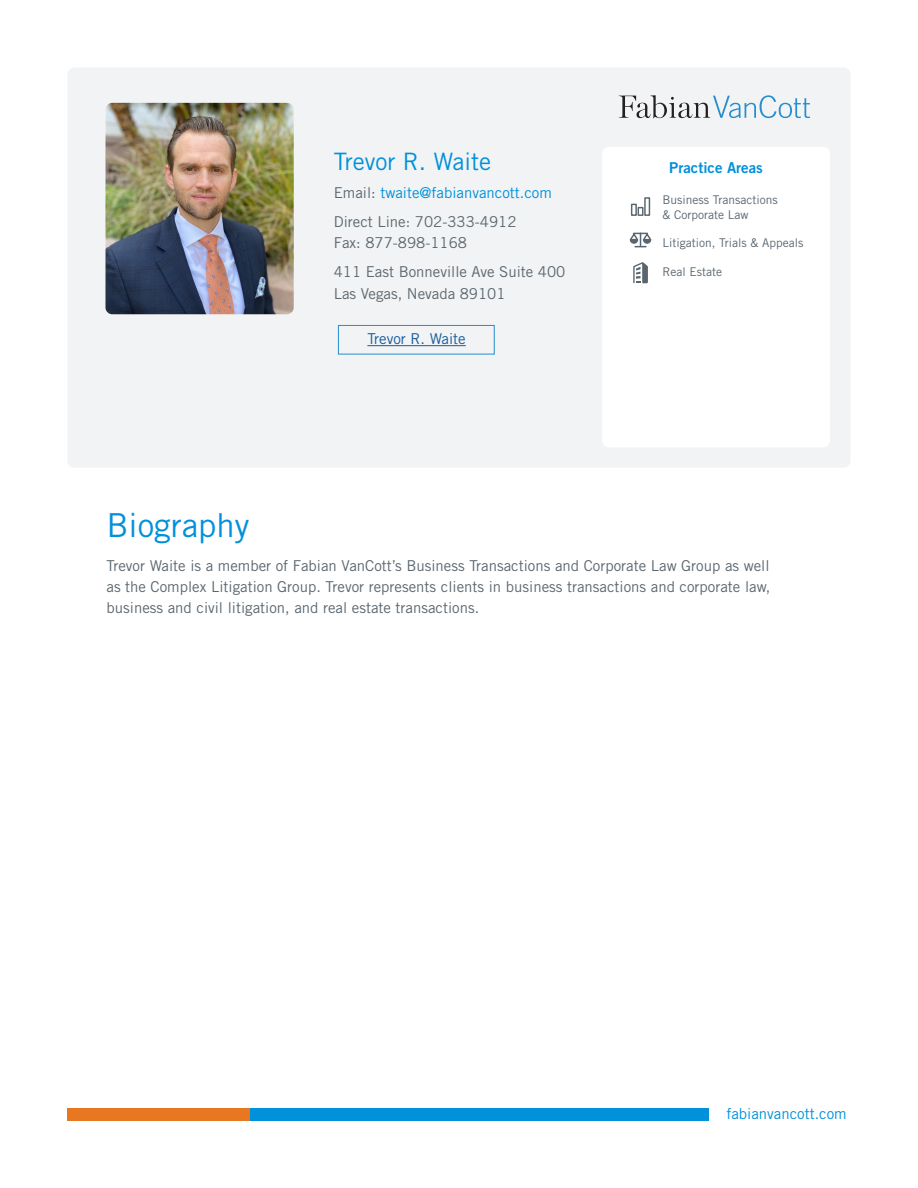
<style>
.page{position:relative;width:918px;height:1188px;background:#fff}
.page>*{position:absolute;margin:0;border:0;box-sizing:border-box;transform-origin:0 0}
.Blue_Header{font:33px "Trade Gothic LT Std";color:#0091da}
.t1{font:24px "Trade Gothic LT Std";color:#0091da}
.body{font:15px/21px "Trade Gothic LT Std";color:#5b6770;text-align:justify}
.t2{font:15px "Trade Gothic LT Std";color:#0091da}
.t3{font:15px "Trade Gothic LT Std Bd 2";color:#0091da}
.t4{font:15px "Trade Gothic LT Std";color:#175d9e}
.t5{font:12px/15px "Trade Gothic LT Std";color:#5b6770}
.s1{color:#5b6770}
</style>
<div class="page">
<div style="left:68px;top:68px;width:782px;height:400px;background:#f2f3f4;border-radius:7px"></div>
<div style="left:602px;top:147px;width:228px;height:300px;background:#fff;border-radius:7px"></div>
<img style="left:105px;top:103px;width:189px;height:211px">
<svg style="left:619px;top:95px;width:191px;height:24px"></svg>
<div style="left:128px;top:1108px;width:580px;height:12px;background:#0091da"></div>
<div style="left:68px;top:1108px;width:182px;height:12px;background:#e87722"></div>
<svg style="left:629px;top:232px;width:23px;height:16px"></svg>
<svg style="left:633px;top:262px;width:15px;height:22px"></svg>
<div style="left:631px;top:204px;width:6px;height:12px;border:1px solid #5a666f"></div>
<div style="left:638px;top:207px;width:6px;height:9px;border:1px solid #5a666f"></div>
<div style="left:644px;top:197px;width:6px;height:19px;border:1px solid #5a666f"></div>
<hr style="left:367px;top:345px;width:99px;height:1px;background:#175d9e">
<div style="left:338px;top:325px;width:157px;height:29px;border:1px solid #258ece"></div>
<p class="t1" style="left:334px;top:147px;width:159px">Trevor R. Waite</p>
<p class="t2" style="left:334px;top:184px;width:220px"><span class="s1">Email:</span> twaite@fabianvancott.com</p>
<p class="body" style="left:334px;top:211px;width:184px">Direct Line: 702-333-4912</p>
<p class="body" style="left:334px;top:232px;width:135px">Fax: 877-898-1168</p>
<p class="body" style="left:334px;top:261px;width:233px">411 East Bonneville Ave Suite 400</p>
<p class="body" style="left:334px;top:283px;width:173px">Las Vegas, Nevada 89101</p>
<p class="t4" style="left:367px;top:330px;width:100px">Trevor R. Waite</p>
<p class="t3" style="left:669px;top:159px;width:95px">Practice Areas</p>
<p class="t5" style="left:663px;top:192px;width:117px">Business Transactions &amp; Corporate Law</p>
<p class="t5" style="left:663px;top:235px;width:142px">Litigation, Trials &amp; Appeals</p>
<p class="t5" style="left:663px;top:264px;width:61px">Real Estate</p>
<p class="Blue_Header" style="left:106px;top:505px;width:145px">Biography</p>
<p class="body" style="left:106px;top:555px;width:665px">Trevor Waite is a member of Fabian VanCott’s Business Transactions and Corporate Law Group as well as the Complex Litigation Group. Trevor represents clients in business transactions and corporate law, business and civil litigation, and real estate transactions.</p>
<p class="t2" style="left:726px;top:1104px;width:122px">fabianvancott.com</p>
</div>
